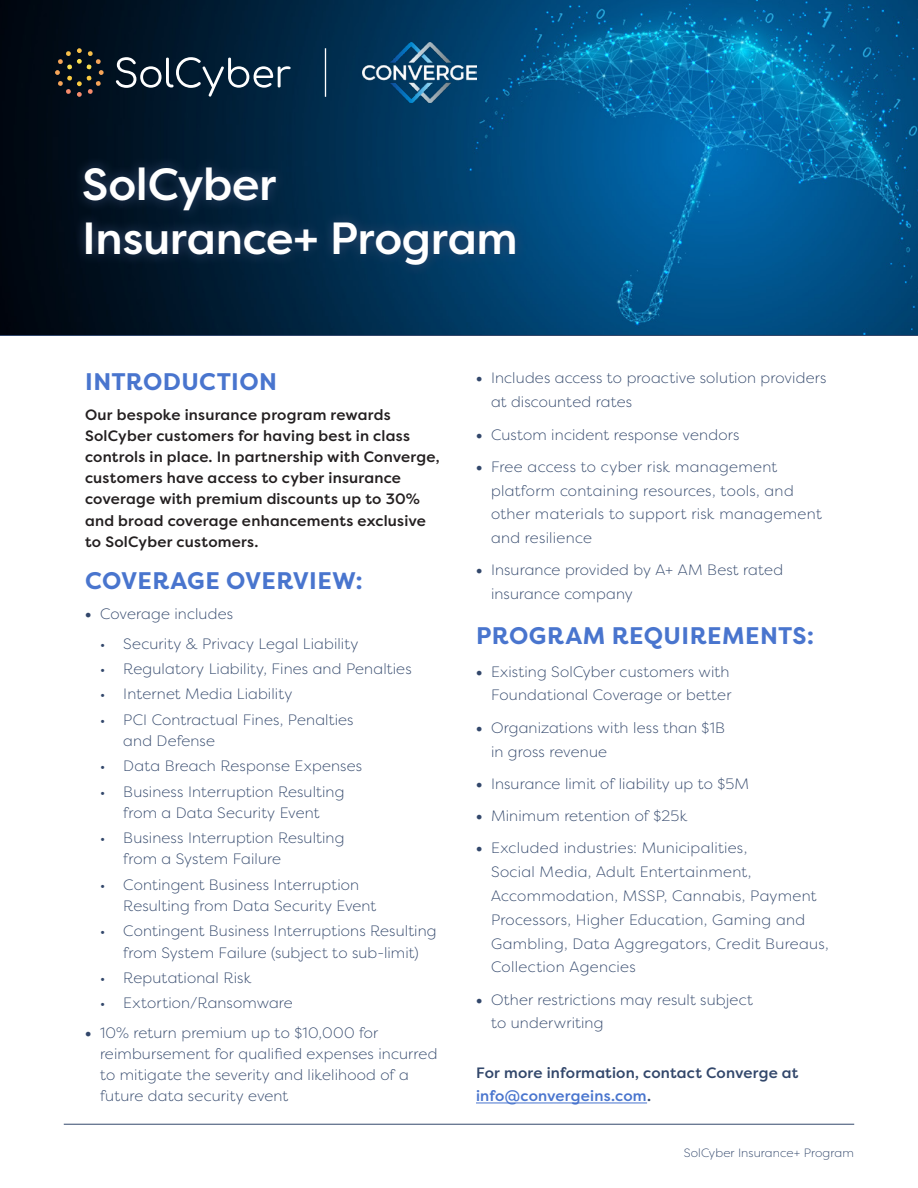
<style>
.page{position:relative;width:918px;height:1188px;background:#fff}
.page>*{position:absolute;margin:0;border:0;box-sizing:border-box;transform-origin:0 0}
.t1{font:500 45px/54px "Filson Pro";letter-spacing:-.01em;color:#fff}
.t2{font:700 24px "Filson Pro";letter-spacing:.02em;color:#4975ce}
.t3{font:300 15px/23.9px "Filson Pro";letter-spacing:.015em;color:#32476b}
.t4{font:500 15px/21.1px "Filson Pro";letter-spacing:.015em;color:#231f20}
.t5{font:500 15px/23.9px "Filson Pro";letter-spacing:.015em;color:#32476b}
.t6{font:300 12px "Filson Pro";letter-spacing:.01em;color:#32476b}
.s1{font-weight:900}
.s2{color:#4975ce}
</style>
<div class="page">
<img style="left:0;top:0;width:918px;height:335px">
<svg style="left:73px;top:156px;width:453px;height:121px;background:#062d4d"></svg>
<hr style="left:64px;top:1124px;width:790px;height:1px;background:#32476b">
<hr style="left:476px;top:1103px;width:171px;height:1px;background:#4975ce">
<svg style="left:116px;top:57px;width:175px;height:40px;background:#2d4456"></svg>
<svg style="left:55px;top:48px;width:49px;height:49px;background:#212322"></svg>
<hr style="left:325px;top:48px;width:1px;height:49px;background:#fff">
<img style="left:363px;top:43px;width:113px;height:59px">
<h1 class="t1" style="left:82px;top:157px;width:437px">SolCyber<br>Insurance+ Program</h1>
<h2 class="t2" style="left:85px;top:367px;width:193px">INTRODUCTION</h2>
<p class="t4" style="left:85px;top:404px;width:356px">Our bespoke insurance program rewards SolCyber customers for having best in class controls in place. In partnership with Converge, customers have access to cyber insurance coverage with premium discounts up to 30% and broad coverage enhancements exclusive to SolCyber customers.</p>
<h2 class="t2" style="left:85px;top:566px;width:279px">COVERAGE OVERVIEW:</h2>
<p class="t3" style="left:85px;top:601px;width:150px"><span class="s1">•</span> Coverage includes</p>
<p class="t3" style="left:100px;top:631px;width:260px">• Security &amp; Privacy Legal Liability</p>
<p class="t3" style="left:100px;top:657px;width:313px">• Regulatory Liability, Fines and Penalties</p>
<p class="t3" style="left:100px;top:682px;width:194px">• Internet Media Liability</p>
<p class="t3" style="left:123px;top:709px;width:232px;line-height:21.1px;text-indent:-23px">• PCI Contractual Fines, Penalties and Defense</p>
<p class="t3" style="left:100px;top:754px;width:264px">• Data Breach Response Expenses</p>
<p class="t3" style="left:100px;top:781px;width:246px;line-height:21.1px;text-align:center">• Business Interruption Resulting from a Data Security Event</p>
<p class="t3" style="left:123px;top:827px;width:223px;line-height:21.1px;text-indent:-23px">• Business Interruption Resulting from a System Failure</p>
<p class="t3" style="left:123px;top:874px;width:255px;line-height:21.1px;text-indent:-23px">• Contingent Business Interruption<br>Resulting from Data Security Event</p>
<p class="t3" style="left:100px;top:920px;width:338px;line-height:21.1px;text-align:center">• Contingent Business Interruptions Resulting from System Failure (subject to sub-limit)</p>
<p class="t3" style="left:100px;top:965px;width:153px">• Reputational Risk</p>
<p class="t3" style="left:100px;top:991px;width:194px">• Extortion/Ransomware</p>
<p class="t3" style="left:100px;top:1022px;width:339px;line-height:21.1px;text-indent:-15px"><span class="s1">•</span> 10% return premium up to $10,000 for reimbursement for qualified expenses incurred to mitigate the severity and likelihood of a future data security event</p>
<p class="t3" style="left:491px;top:366px;width:337px;text-indent:-15px"><span class="s1">•</span> Includes access to proactive solution providers at discounted rates</p>
<p class="t3" style="left:476px;top:422px;width:265px"><span class="s1">•</span> Custom incident response vendors</p>
<p class="t3" style="left:491px;top:454px;width:332px;text-indent:-15px"><span class="s1">•</span> Free access to cyber risk management platform containing resources, tools, and other materials to support risk management and resilience</p>
<p class="t3" style="left:491px;top:558px;width:294px;text-indent:-15px"><span class="s1">•</span> Insurance provided by A+ AM Best rated insurance company</p>
<h2 class="t2" style="left:476px;top:621px;width:339px">PROGRAM REQUIREMENTS:</h2>
<p class="t3" style="left:476px;top:659px;width:257px;text-align:right"><span class="s1">•</span> Existing SolCyber customers with<br>Foundational Coverage or better</p>
<p class="t3" style="left:491px;top:715px;width:235px;text-indent:-15px"><span class="s1">•</span> Organizations with less than $1B in gross revenue</p>
<p class="t3" style="left:476px;top:771px;width:275px"><span class="s1">•</span> Insurance limit of liability up to $5M</p>
<p class="t3" style="left:476px;top:804px;width:213px"><span class="s1">•</span> Minimum retention of $25k</p>
<p class="t3" style="left:491px;top:836px;width:339px;text-indent:-15px"><span class="s1">•</span> Excluded industries: Municipalities,<br>Social Media, Adult Entertainment, Accommodation, MSSP, Cannabis, Payment Processors, Higher Education, Gaming and Gambling, Data Aggregators, Credit Bureaus, Collection Agencies</p>
<p class="t3" style="left:491px;top:987px;width:264px;text-indent:-15px"><span class="s1">•</span> Other restrictions may result subject to underwriting</p>
<p class="t5" style="left:476px;top:1060px;width:324px">For more information, contact Converge at <span class="s2">info@convergeins.com</span>.</p>
<p class="t6" style="left:684px;top:1145px;width:172px">SolCyber Insurance+ Program</p>
</div>
